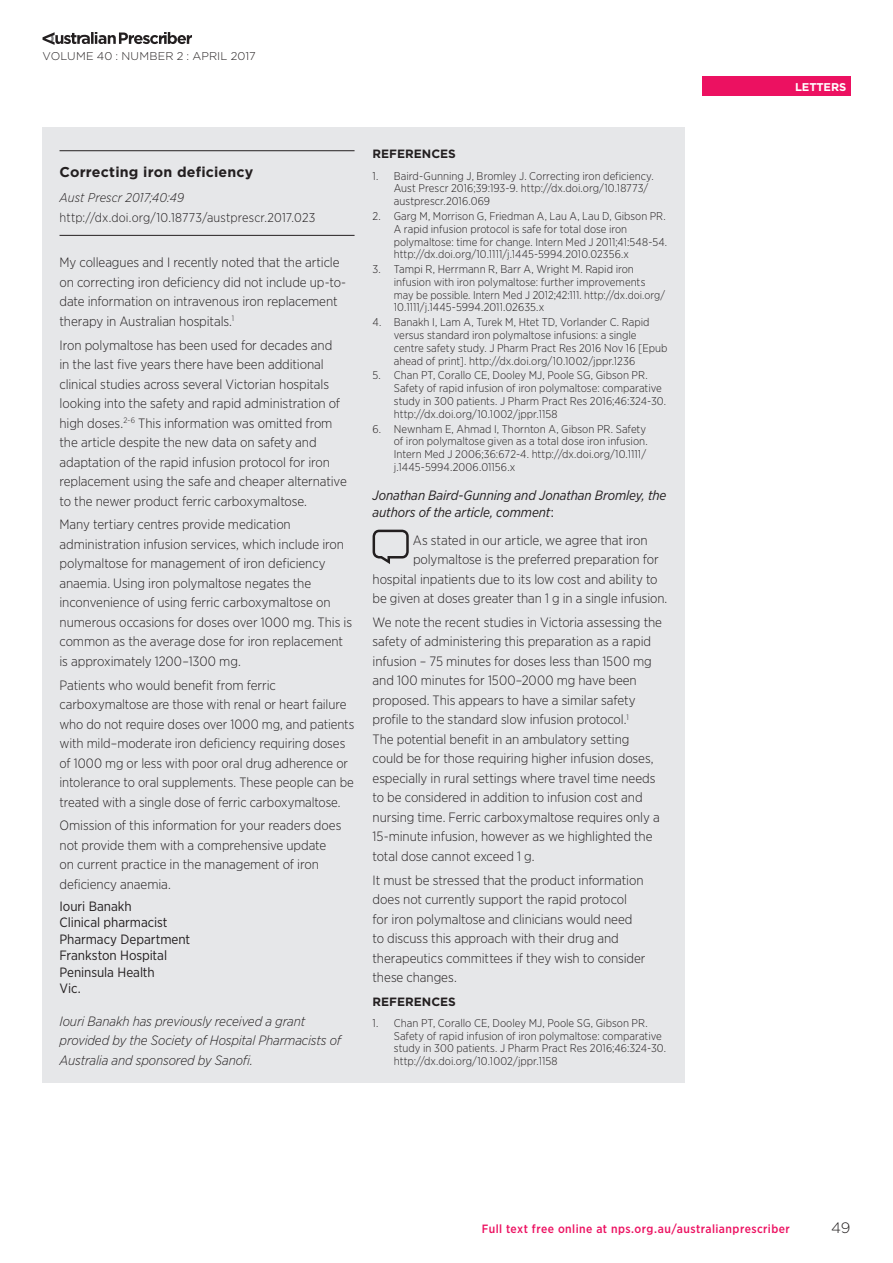
<style>
.page{position:relative;width:893px;height:1263px;background:#fff}
.page>*{position:absolute;margin:0;border:0;box-sizing:border-box;transform-origin:0 0}
.t1{font:300 15px "Gotham";color:#231f20}
.Letters_Title_with_D{font:700 14.25px "Gotham";letter-spacing:.015em;color:#231f20}
.Letters_Text{font:300 13.5px/19.5px "Gotham Narrow";letter-spacing:-.005em;color:#231f20}
.Letters_Text_About_t{font:italic 300 13.5px/19.5px "Gotham Narrow";letter-spacing:-.01em;color:#231f20}
.Letters_Sign_Off_Det{font:13.5px/16.5px "Gotham Narrow";letter-spacing:-.005em;color:#231f20}
.Letters_Comment{font:italic 13.5px/16.5px "Gotham Narrow";letter-spacing:-.005em;color:#231f20}
.Letters_Sign_Off_Nam{font:13.5px "Gotham Narrow";letter-spacing:-.005em;color:#231f20}
.Letters_DOI_Citation{font:300 12.75px "Gotham Narrow";letter-spacing:.01em;color:#231f20}
.Letters_Citation{font:italic 300 12.75px "Gotham Narrow";letter-spacing:.01em;color:#231f20}
.t2{font:500 12px "Gotham Narrow";letter-spacing:.035em;color:#ec1161}
.Letters_References_H{font:700 12px "Gotham";color:#231f20}
.Letters_References_T{font:300 11.25px/12.8px "Gotham Narrow";color:#231f20}
.t3{font:300 11.25px "Gotham";letter-spacing:.015em;color:#231f20}
.t4{font:700 11.25px "Gotham";letter-spacing:-.015em;color:#fff}
.s1{font-style:normal}
</style>
<div class="page">
<div style="left:702px;top:77px;width:148px;height:19px;background:#ec1161"></div>
<svg style="left:43px;top:32px;width:149px;height:13px"></svg>
<div style="left:43px;top:128px;width:642px;height:955px;background:#e6e7e9"></div>
<hr style="left:60px;top:150px;width:295px;height:1px;background:#231f20">
<hr style="left:60px;top:235px;width:295px;height:1px;background:#231f20">
<svg style="left:373px;top:530px;width:36px;height:34px"></svg>
<p class="t3" style="left:43px;top:48px;width:215px">VOLUME 40 : NUMBER 2 : APRIL 2017</p>
<p class="Letters_Title_with_D" style="left:60px;top:162px;width:195px">Correcting iron deficiency</p>
<p class="Letters_Citation" style="left:60px;top:189px;width:126px">Aust Prescr 2017;40:49</p>
<p class="Letters_DOI_Citation" style="left:60px;top:210px;width:257px">http://dx.doi.org/10.18773/austprescr.2017.023</p>
<p class="Letters_Text" style="left:60px;top:252px;width:288px">My colleagues and I recently noted that the article on correcting iron deficiency did not include up-to&shy;date information on intravenous iron replacement therapy in Australian hospitals.<sup>1</sup></p>
<p class="Letters_Text" style="left:60px;top:335px;width:289px">Iron polymaltose has been used for decades and<br>in the last five years there have been additional clinical studies across several Victorian hospitals looking into the safety and rapid administration of high doses.<sup>2-6</sup> This information was omitted from the article despite the new data on safety and adaptation of the rapid infusion protocol for iron replacement using the safe and cheaper alternative to the newer product ferric carboxymaltose.</p>
<p class="Letters_Text" style="left:60px;top:514px;width:294px">Many tertiary centres provide medication administration infusion services, which include iron polymaltose for management of iron deficiency anaemia. Using iron polymaltose negates the inconvenience of using ferric carboxymaltose on numerous occasions for doses over 1000 mg. This is common as the average dose for iron replacement is approximately 1200–1300 mg.</p>
<p class="Letters_Text" style="left:60px;top:675px;width:296px">Patients who would benefit from ferric carboxymaltose are those with renal or heart failure who do not require doses over 1000 mg, and patients with mild–moderate iron deficiency requiring doses of 1000 mg or less with poor oral drug adherence or intolerance to oral supplements. These people can be treated with a single dose of ferric carboxymaltose.</p>
<p class="Letters_Text" style="left:60px;top:815px;width:283px">Omission of this information for your readers does not provide them with a comprehensive update on current practice in the management of iron deficiency anaemia.</p>
<p class="Letters_Sign_Off_Nam" style="left:60px;top:898px;width:74px">Iouri Banakh</p>
<p class="Letters_Sign_Off_Det" style="left:60px;top:914px;width:132px">Clinical pharmacist<br>Pharmacy Department<br>Frankston Hospital<br>Peninsula Health<br>Vic.</p>
<p class="Letters_Text_About_t" style="left:60px;top:1011px;width:283px">Iouri Banakh has previously received a grant provided by the Society of Hospital Pharmacists of<br>Australia and sponsored by Sanofi.</p>
<p class="Letters_References_H" style="left:373px;top:146px;width:85px">REFERENCES</p>
<p class="Letters_References_T" style="left:394px;top:169px;width:261px;text-indent:-21px">1. Baird-Gunning J, Bromley J. Correcting iron deficiency.<br>Aust Prescr 2016;39:193-9. http://dx.doi.org/10.18773/ austprescr.2016.069</p>
<p class="Letters_References_T" style="left:394px;top:209px;width:275px;text-indent:-21px">2. Garg M, Morrison G, Friedman A, Lau A, Lau D, Gibson PR.<br>A rapid infusion protocol is safe for total dose iron polymaltose: time for change. Intern Med J 2011;41:548-54. http://dx.doi.org/10.1111/j.1445-5994.2010.02356.x</p>
<p class="Letters_References_T" style="left:394px;top:263px;width:273px;text-indent:-21px">3. Tampi R, Herrmann R, Barr A, Wright M. Rapid iron infusion with iron polymaltose: further improvements may be possible. Intern Med J 2012;42:111. http://dx.doi.org/ 10.1111/j.1445-5994.2011.02635.x</p>
<p class="Letters_References_T" style="left:394px;top:316px;width:275px;text-indent:-21px">4. Banakh I, Lam A, Turek M, Htet TD, Vorlander C. Rapid versus standard iron polymaltose infusions: a single centre safety study. J Pharm Pract Res 2016 Nov 16 [Epub ahead of print]. http://dx.doi.org/10.1002/jppr.1236</p>
<p class="Letters_References_T" style="left:394px;top:369px;width:274px;text-indent:-21px">5. Chan PT, Corallo CE, Dooley MJ, Poole SG, Gibson PR.<br>Safety of rapid infusion of iron polymaltose: comparative study in 300 patients. J Pharm Pract Res 2016;46:324-30. http://dx.doi.org/10.1002/jppr.1158</p>
<p class="Letters_References_T" style="left:394px;top:422px;width:255px;text-indent:-21px">6. Newnham E, Ahmad I, Thornton A, Gibson PR. Safety of iron polymaltose given as a total dose iron infusion.<br>Intern Med J 2006;36:672-4. http://dx.doi.org/10.1111/ j.1445-5994.2006.01156.x</p>
<p class="Letters_Comment" style="left:373px;top:487px;width:295px">Jonathan Baird-Gunning and Jonathan Bromley, the authors of the article, comment<span class="s1">:</span></p>
<p class="Letters_Text" style="left:413px;top:530px;width:236px">As stated in our article, we agree that iron</p>
<p class="Letters_Text" style="left:413px;top:549px;width:247px">polymaltose is the preferred preparation for</p>
<p class="Letters_Text" style="left:373px;top:569px;width:287px">hospital inpatients due to its low cost and ability to</p>
<p class="Letters_Text" style="left:373px;top:588px;width:296px">be given at doses greater than 1 g in a single infusion.</p>
<p class="Letters_Text" style="left:373px;top:612px;width:291px">We note the recent studies in Victoria assessing the safety of administering this preparation as a rapid infusion – 75 minutes for doses less than 1500 mg and 100 minutes for 1500–2000 mg have been proposed. This appears to have a similar safety profile to the standard slow infusion protocol.<sup>1<br></sup>The potential benefit in an ambulatory setting could be for those requiring higher infusion doses, especially in rural settings where travel time needs to be considered in addition to infusion cost and nursing time. Ferric carboxymaltose requires only a 15-minute infusion, however as we highlighted the total dose cannot exceed 1 g.</p>
<p class="Letters_Text" style="left:373px;top:870px;width:275px">It must be stressed that the product information does not currently support the rapid protocol for iron polymaltose and clinicians would need to discuss this approach with their drug and therapeutics committees if they wish to consider these changes.</p>
<p class="Letters_References_H" style="left:373px;top:993px;width:85px">REFERENCES</p>
<p class="Letters_References_T" style="left:394px;top:1016px;width:274px;text-indent:-21px">1. Chan PT, Corallo CE, Dooley MJ, Poole SG, Gibson PR.<br>Safety of rapid infusion of iron polymaltose: comparative study in 300 patients. J Pharm Pract Res 2016;46:324-30. http://dx.doi.org/10.1002/jppr.1158</p>
<p class="t4" style="left:795px;top:79px;width:52px">LETTERS</p>
<p class="t2" style="left:482px;top:1221px;width:309px">Full text free online at nps.org.au/australianprescriber</p>
<p class="t1" style="left:831px;top:1218px;width:21px">49</p>
</div>
